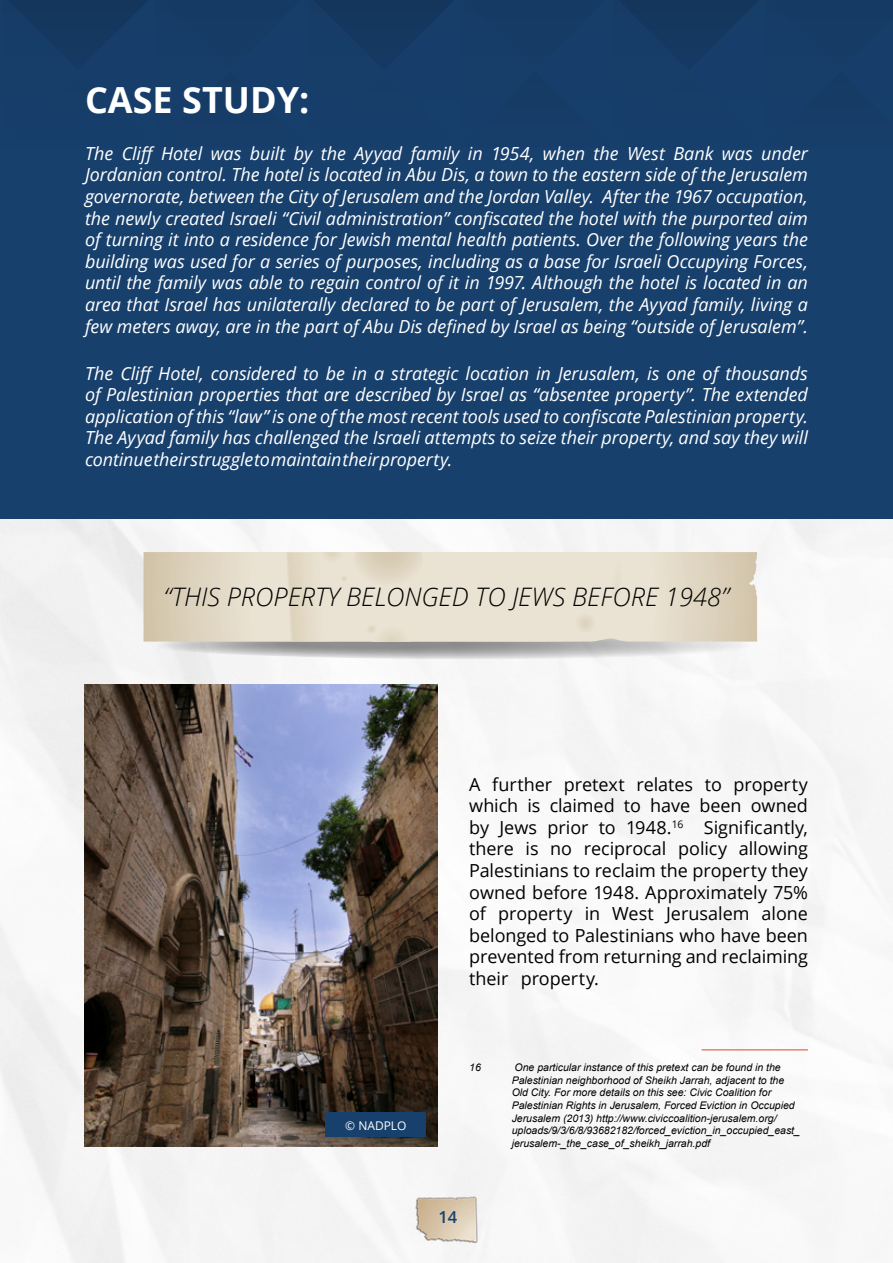
<style>
.page{position:relative;width:893px;height:1263px;background:#fff}
.page>*{position:absolute;margin:0;border:0;box-sizing:border-box;transform-origin:0 0}
.t1{font:700 36px "Open Sans";color:#fff}
.t2{font:italic 300 25.5px "Open Sans";color:#000}
.t3{font:italic 18px/21.6px "Open Sans";letter-spacing:-.005em;color:#fff;text-align:justify}
.t4{font:18px/21.6px "Open Sans";letter-spacing:-.005em;color:#000;text-align:justify}
.t5{font:600 16.5px "Open Sans";color:#18406d}
.t6{font:12px "Open Sans";color:#fff}
.t7{font:italic 10.5px/12.6px "Arial";color:#000}
</style>
<div class="page">
<img style="left:0;top:519px;width:893px;height:744px">
<img style="left:395px;top:1167px;width:103px;height:96px">
<div style="left:0;top:0;width:893px;height:519px;background:#18406d"></div>
<svg style="left:8px;top:0;width:751px;height:67px"></svg>
<img style="left:84px;top:685px;width:353px;height:462px">
<img style="left:144px;top:631px;width:623px;height:28px">
<svg style="left:144px;top:552px;width:613px;height:90px;background:#e4dbc9"></svg>
<svg style="left:608px;top:556px;width:16px;height:58px"></svg>
<svg style="left:354px;top:552px;width:69px;height:45px;background:#e3dac7"></svg>
<svg style="left:573px;top:611px;width:24px;height:23px"></svg>
<svg style="left:364px;top:619px;width:46px;height:23px"></svg>
<svg style="left:284px;top:552px;width:64px;height:89px;background:#e6ddcb"></svg>
<hr style="left:702px;top:1049px;width:106px;height:1px;background:#de4526">
<div style="left:326px;top:1112px;width:100px;height:24px;background:#18406d"></div>
<h1 class="t1" style="left:85px;top:74px;width:23px">CAS</h1>
<h1 class="t1" style="left:153px;top:74px;width:54px">E STUD</h1>
<h1 class="t1" style="left:277px;top:74px;width:34px">Y:</h1>
<p class="t3" style="left:85px;top:142px;width:724px">The Cliff Hotel was built by the Ayyad family in 1954, when the West Bank was under Jordanian control. The hotel is located in Abu Dis, a town to the eastern side of the Jerusalem governorate, between the City of Jerusalem and the Jordan Valley. After the 1967 occupation, the newly created Israeli “Civil administration” confiscated the hotel with the purported aim of turning it into a residence for Jewish mental health patients. Over the following years the building was used for a series of purposes, including as a base for Israeli Occupying Forces, until the family was able to regain control of it in 1997. Although the hotel is located in an area that Israel has unilaterally declared to be part of Jerusalem, the Ayyad family, living a few meters away, are in the part of Abu Dis defined by Israel as being “outside of Jerusalem”.</p>
<p class="t3" style="left:85px;top:362px;width:724px">The Cliff Hotel, considered to be in a strategic location in Jerusalem, is one of thousands of Palestinian properties that are described by Israel as “absentee property”. The extended application of this “law” is one of the most recent tools used to confiscate Palestinian property.<br>The Ayyad family has challenged the Israeli attempts to seize their property, and say they will continue their struggle to maintain their property.</p>
<h2 class="t2" style="left:164px;top:579px;width:567px">“THIS PROPERTY BELONGED TO JEWS BEFORE 1948”</h2>
<p class="t6" style="left:345px;top:1117px;width:63px">© NADPLO</p>
<p class="t4" style="left:469px;top:773px;width:340px">A further pretext relates to property which is claimed to have been owned by Jews prior to 1948.<sup>16</sup> Significantly, there is no reciprocal policy allowing Palestinians to reclaim the property they owned before 1948. Approximately 75% of property in West Jerusalem alone belonged to Palestinians who have been prevented from returning and reclaiming their property.</p>
<p class="t7" style="left:469px;top:1061px;width:13px">16</p>
<p class="t7" style="left:512px;top:1061px;width:290px">One particular instance of this pretext can be found in the Palestinian neighborhood of Sheikh Jarrah, adjacent to the Old City. For more details on this see: Civic Coalition for Palestinian Rights in Jerusalem, Forced Eviction in Occupied Jerusalem (2013) http://www.civiccoalition-jerusalem.org/ uploads/9/3/6/8/93682182/forced_eviction_in_occupied_east_ jerusalem-_the_case_of_sheikh_jarrah.pdf</p>
<p class="t5" style="left:438px;top:1206px;width:20px">14</p>
</div>
